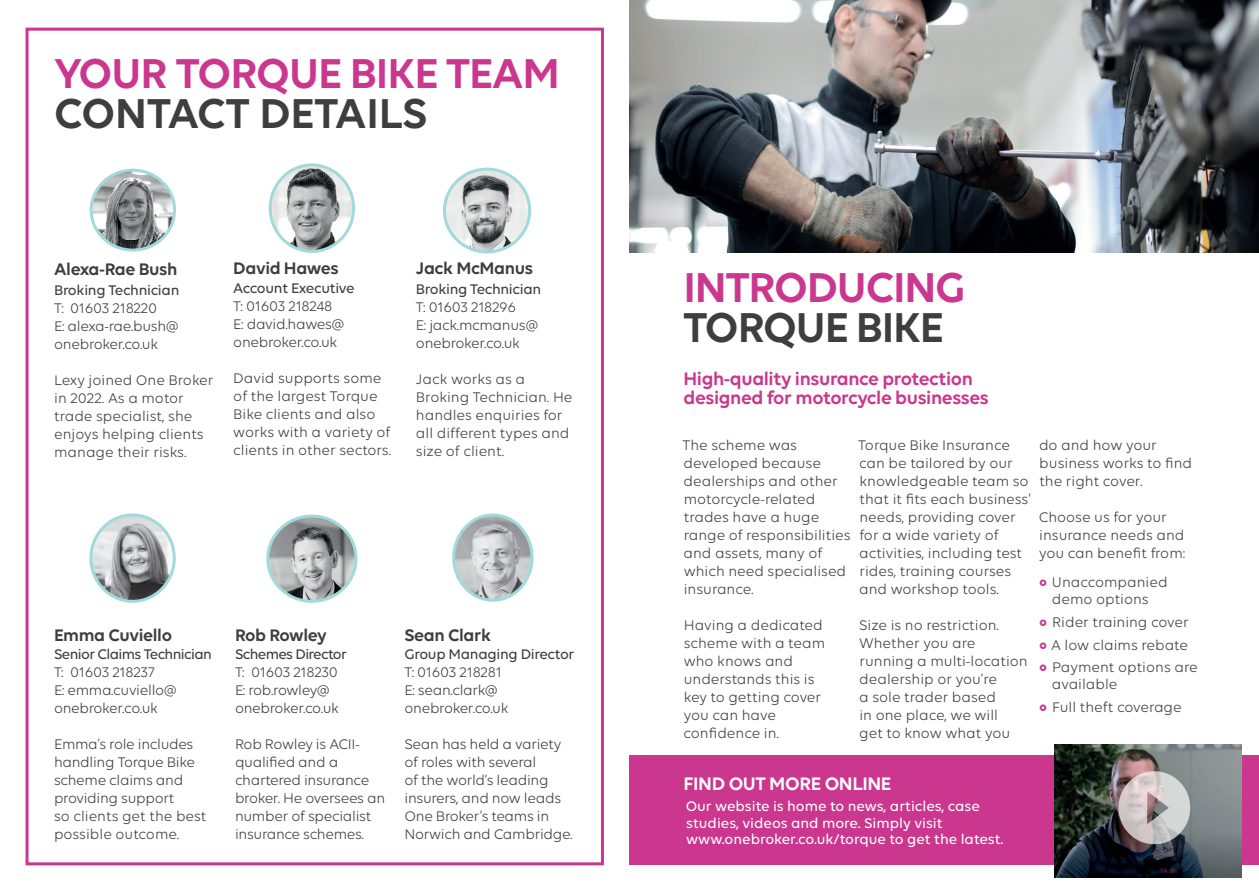
<style>
.page{position:relative;width:1259px;height:893px;background:#fff}
.page>*{position:absolute;margin:0;border:0;box-sizing:border-box;transform-origin:0 0}
.t1{font:600 45px "Volte";letter-spacing:-.025em;color:#cb368e}
.t2{font:600 45px "Volte";color:#3e3e3f}
.t3{font:600 45px "Volte";letter-spacing:-.025em;color:#3e3e3f}
.t4{font:600 19.5px/19.5px "Volte";letter-spacing:-.02em;color:#cb368e}
.t5{font:600 19.5px "Volte";letter-spacing:-.02em;color:#fff}
.t6{font:600 18px "Volte";letter-spacing:-.02em;color:#3e3e3f}
.t7{font:600 18px "Volte";letter-spacing:-.04em;color:#3e3e3f}
.t8{font:15px/18px "Volte";color:#3e3e3f}
.t9{font:15px/18px "Volte";letter-spacing:-.02em;color:#3e3e3f}
.t10{font:500 15px/16.5px "Volte";color:#fff}
.t11{font:500 15px "Volte";letter-spacing:-.02em;color:#3e3e3f}
.t12{font:500 15px "Volte";letter-spacing:-.04em;color:#3e3e3f}
</style>
<div class="page">
<div style="left:26px;top:28px;width:578px;height:837px;border:3px solid #cb368e"></div>
<img style="left:91px;top:170px;width:83px;height:78px">
<div style="left:90px;top:169px;width:86px;height:83px;border:3px solid #a2dadb;border-radius:50%"></div>
<img style="left:444px;top:169px;width:86px;height:83px">
<div style="left:443px;top:168px;width:88px;height:85px;border:3px solid #a2dadb;border-radius:50%"></div>
<img style="left:270px;top:167px;width:83px;height:84px">
<div style="left:269px;top:163px;width:86px;height:90px;border:3px solid #a2dadb;border-radius:50%"></div>
<img style="left:629px;top:0;width:629px;height:252px">
<div style="left:629px;top:755px;width:630px;height:110px;background:#cb368e"></div>
<img style="left:1054px;top:744px;width:188px;height:133px">
<img style="left:93px;top:517px;width:81px;height:84px">
<div style="left:89px;top:513px;width:87px;height:90px;border:3px solid #a2dadb;border-radius:50%"></div>
<img style="left:268px;top:518px;width:88px;height:83px">
<div style="left:266px;top:514px;width:91px;height:89px;border:3px solid #a2dadb;border-radius:50%"></div>
<img style="left:454px;top:516px;width:78px;height:84px">
<div style="left:452px;top:513px;width:81px;height:89px;border:3px solid #a2dadb;border-radius:50%"></div>
<h1 class="t1" style="left:54px;top:47px;width:507px">YOUR TORQUE BIKE TEAM</h1>
<h1 class="t2" style="left:54px;top:87px;width:375px">CONTACT DETAILS</h1>
<p class="t6" style="left:54px;top:258px;width:125px">Alexa-Rae Bush</p>
<p class="t11" style="left:54px;top:281px;width:127px">Broking Technician</p>
<p class="t9" style="left:54px;top:299px;width:126px">T: 01603 218220<br>E: alexa-rae.bush@ onebroker.co.uk</p>
<p class="t8" style="left:54px;top:371px;width:161px">Lexy joined One Broker in 2022. As a motor trade specialist, she enjoys helping clients manage their risks.</p>
<p class="t6" style="left:54px;top:624px;width:120px">Emma Cuviello</p>
<p class="t12" style="left:54px;top:645px;width:159px">Senior Claims Technician</p>
<p class="t9" style="left:54px;top:662px;width:124px">T: 01603 218237<br>E: emma.cuviello@ onebroker.co.uk</p>
<p class="t9" style="left:54px;top:734px;width:154px">Emma’s role includes handling Torque Bike scheme claims and providing support<br>so clients get the best possible outcome.</p>
<p class="t6" style="left:233px;top:257px;width:107px">David Hawes</p>
<p class="t11" style="left:233px;top:280px;width:123px">Account Executive</p>
<p class="t9" style="left:233px;top:297px;width:113px">T: 01603 218248<br>E: david.hawes@ onebroker.co.uk</p>
<p class="t8" style="left:233px;top:369px;width:159px">David supports some of the largest Torque<br>Bike clients and also works with a variety of clients in other sectors.</p>
<h2 class="t4" style="left:683px;top:368px;width:307px">High-quality insurance protection designed for motorcycle businesses</h2>
<p class="t6" style="left:416px;top:257px;width:119px">Jack McManus</p>
<p class="t11" style="left:416px;top:280px;width:127px">Broking Technician</p>
<p class="t9" style="left:416px;top:298px;width:124px">T: 01603 218296<br>E: jack.mcmanus@ onebroker.co.uk</p>
<p class="t8" style="left:416px;top:370px;width:158px">Jack works as a<br>Broking Technician. He handles enquiries for all different types and size of client.</p>
<h1 class="t1" style="left:683px;top:260px;width:283px">INTRODUCING</h1>
<h1 class="t3" style="left:683px;top:301px;width:262px">TORQUE BIKE</h1>
<p class="t8" style="left:682px;top:436px;width:169px">The scheme was developed because dealerships and other motorcycle-related trades have a huge range of responsibilities and assets, many of which need specialised insurance.</p>
<p class="t8" style="left:683px;top:616px;width:143px">Having a dedicated scheme with a team who knows and understands this is key to getting cover you can have confidence in.</p>
<p class="t8" style="left:858px;top:436px;width:174px">Torque Bike Insurance can be tailored by our knowledgeable team so that it fits each business’ needs, providing cover for a wide variety of activities, including test rides, training courses and workshop tools.</p>
<p class="t8" style="left:859px;top:616px;width:170px">Size is no restriction.<br>Whether you are running a multi-location dealership or you’re<br>a sole trader based<br>in one place, we will<br>get to know what you</p>
<p class="t7" style="left:235px;top:624px;width:93px">Rob Rowley</p>
<p class="t12" style="left:235px;top:645px;width:113px">Schemes Director</p>
<p class="t9" style="left:235px;top:662px;width:105px">T: 01603 218230<br>E: rob.rowley@ onebroker.co.uk</p>
<p class="t9" style="left:235px;top:734px;width:152px">Rob Rowley is ACII&shy;qualified and a chartered insurance broker. He oversees an number of specialist insurance schemes.</p>
<p class="t6" style="left:404px;top:624px;width:88px">Sean Clark</p>
<p class="t11" style="left:404px;top:645px;width:171px">Group Managing Director</p>
<p class="t9" style="left:404px;top:662px;width:105px">T: 01603 218281<br>E: sean.clark@ onebroker.co.uk</p>
<p class="t9" style="left:404px;top:734px;width:170px">Sean has held a variety of roles with several<br>of the world’s leading insurers, and now leads<br>One Broker’s teams in<br>Norwich and Cambridge.</p>
<h2 class="t5" style="left:683px;top:772px;width:209px">FIND OUT MORE ONLINE</h2>
<p class="t10" style="left:685px;top:798px;width:319px">Our website is home to news, articles, case studies, videos and more. Simply visit www.onebroker.co.uk/torque to get the latest.</p>
<p class="t8" style="left:1039px;top:436px;width:154px">do and how your business works to find the right cover.</p>
<p class="t8" style="left:1038px;top:508px;width:148px">Choose us for your insurance needs and you can benefit from:</p>
<p class="t8" style="left:1051px;top:574px;width:117px;line-height:16.5px">Unaccompanied demo options</p>
<p class="t8" style="left:1051px;top:610px;width:148px;line-height:23px">Rider training cover<br>A low claims rebate<br>Payment options are</p>
<p class="t8" style="left:1051px;top:672px;width:131px;line-height:23px">available<br>Full theft coverage</p>
</div>
